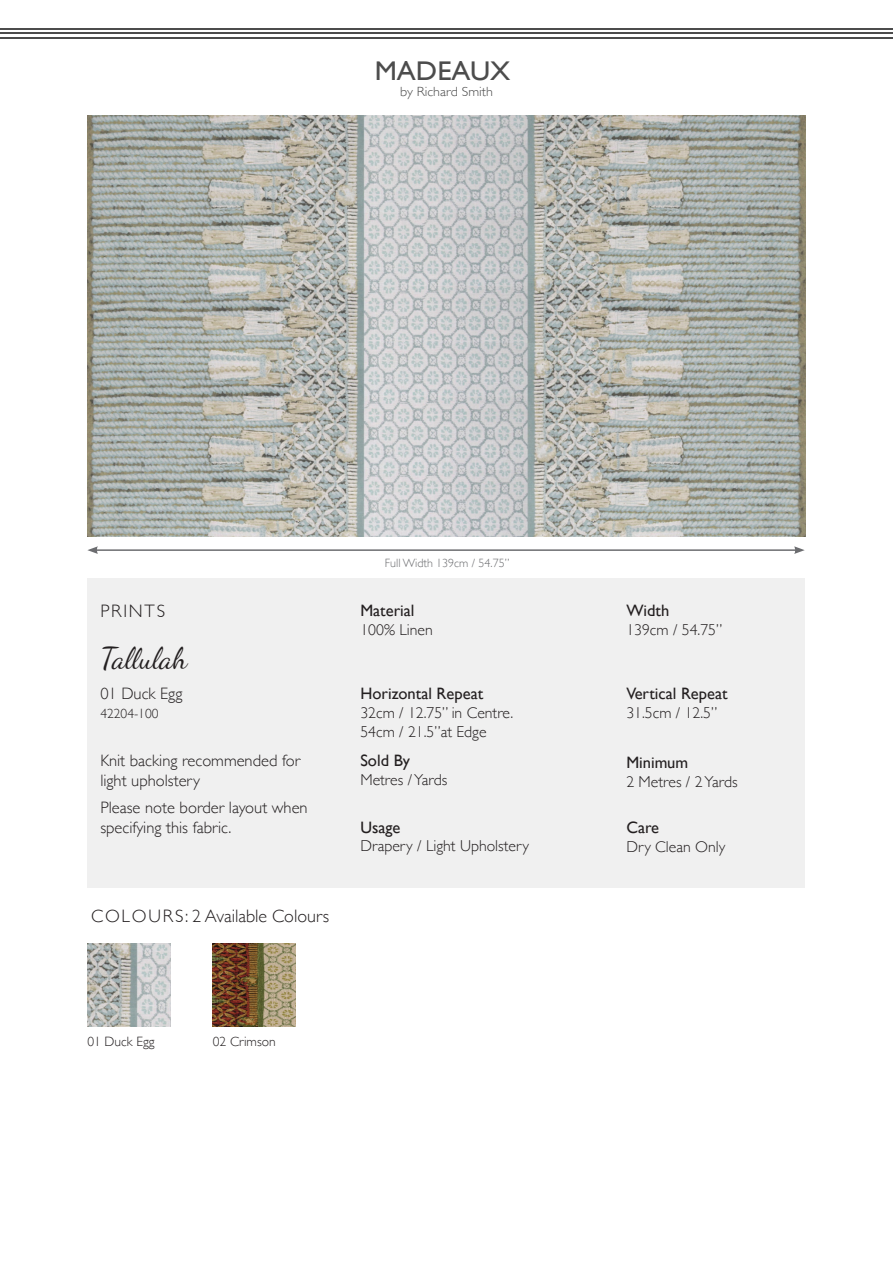
<style>
.page{position:relative;width:893px;height:1263px;background:#fff}
.page>*{position:absolute;margin:0;border:0;box-sizing:border-box;transform-origin:0 0}
.Body{font:30px "Dancing Script";color:#231f20}
.t1{font:27px "Gill Sans";color:#4c4c4c;scale:1.05 1}
.Body-2{font:300 18px "Gill Sans";color:#231f20}
.Body-3{font:300 16.5px/19.8px "Gill Sans";color:#231f20}
.Body-4{font:16.5px "Gill Sans";color:#231f20}
.Body-5{font:300 15.75px/18.9px "Gill Sans";color:#231f20}
.Body-6{font:300 13.5px "Gill Sans";color:#231f20}
.t2{font:300 13.35px "Gill Sans";color:#4c4c4c;scale:1.05 1}
.Body-7{font:300 12px "Gill Sans";color:#6c6d70}
</style>
<div class="page">
<hr style="left:1px;top:37px;width:892px;height:2px;background:#4c4c4c">
<hr style="left:1px;top:32px;width:892px;height:2px;background:#4c4c4c">
<hr style="left:0;top:28px;width:892px;height:2px;background:#4c4c4c">
<hr style="left:96px;top:549px;width:700px;height:2px;background:#6c6d70">
<svg style="left:87px;top:546px;width:11px;height:8px"></svg>
<svg style="left:794px;top:546px;width:11px;height:8px"></svg>
<img style="left:213px;top:943px;width:83px;height:83px">
<img style="left:87px;top:943px;width:83px;height:83px">
<img style="left:88px;top:116px;width:718px;height:421px">
<div style="left:87px;top:578px;width:718px;height:310px;background:#f0f0f0"></div>
<h2 class="t1" style="left:375px;top:55px;width:131px">MADEAUX</h2>
<p class="t2" style="left:400px;top:81px;width:90px">by Richard Smith</p>
<p class="Body-2" style="left:100px;top:597px;width:66px">PRINTS</p>
<p class="Body" style="left:100px;top:635px;width:88px">Tallulah</p>
<p class="Body-3" style="left:100px;top:683px;width:84px">01 Duck Egg</p>
<p class="Body-6" style="left:100px;top:703px;width:60px">42204-100</p>
<p class="Body-3" style="left:100px;top:750px;width:201px">Knit backing recommended for light upholstery</p>
<p class="Body-3" style="left:100px;top:797px;width:209px">Please note border layout when specifying this fabric.</p>
<p class="Body-2" style="left:91px;top:902px;width:240px">COLOURS: 2 Available Colours</p>
<p class="Body-7" style="left:385px;top:553px;width:126px">Full Width 139cm / 54.75”</p>
<p class="Body-4" style="left:360px;top:600px;width:56px">Material</p>
<p class="Body-5" style="left:360px;top:619px;width:74px">100% Linen</p>
<p class="Body-4" style="left:360px;top:684px;width:124px">Horizontal Repeat</p>
<p class="Body-5" style="left:360px;top:703px;width:155px">32cm / 12.75” in Centre.<br>54cm / 21.5”at Edge</p>
<p class="Body-4" style="left:360px;top:751px;width:51px">Sold By</p>
<p class="Body-5" style="left:360px;top:770px;width:88px">Metres / Yards</p>
<p class="Body-4" style="left:360px;top:817px;width:42px">Usage</p>
<p class="Body-5" style="left:360px;top:836px;width:170px">Drapery / Light Upholstery</p>
<p class="Body-6" style="left:87px;top:1031px;width:69px">01 Duck Egg</p>
<p class="Body-6" style="left:213px;top:1031px;width:64px">02 Crimson</p>
<p class="Body-4" style="left:626px;top:600px;width:44px">Width</p>
<p class="Body-5" style="left:626px;top:619px;width:98px">139cm / 54.75”</p>
<p class="Body-4" style="left:626px;top:684px;width:103px">Vertical Repeat</p>
<p class="Body-5" style="left:626px;top:703px;width:92px">31.5cm / 12.5”</p>
<p class="Body-4" style="left:626px;top:753px;width:63px">Minimum</p>
<p class="Body-5" style="left:626px;top:772px;width:113px">2 Metres / 2 Yards</p>
<p class="Body-4" style="left:626px;top:817px;width:34px">Care</p>
<p class="Body-5" style="left:626px;top:836px;width:100px">Dry Clean Only</p>
</div>
